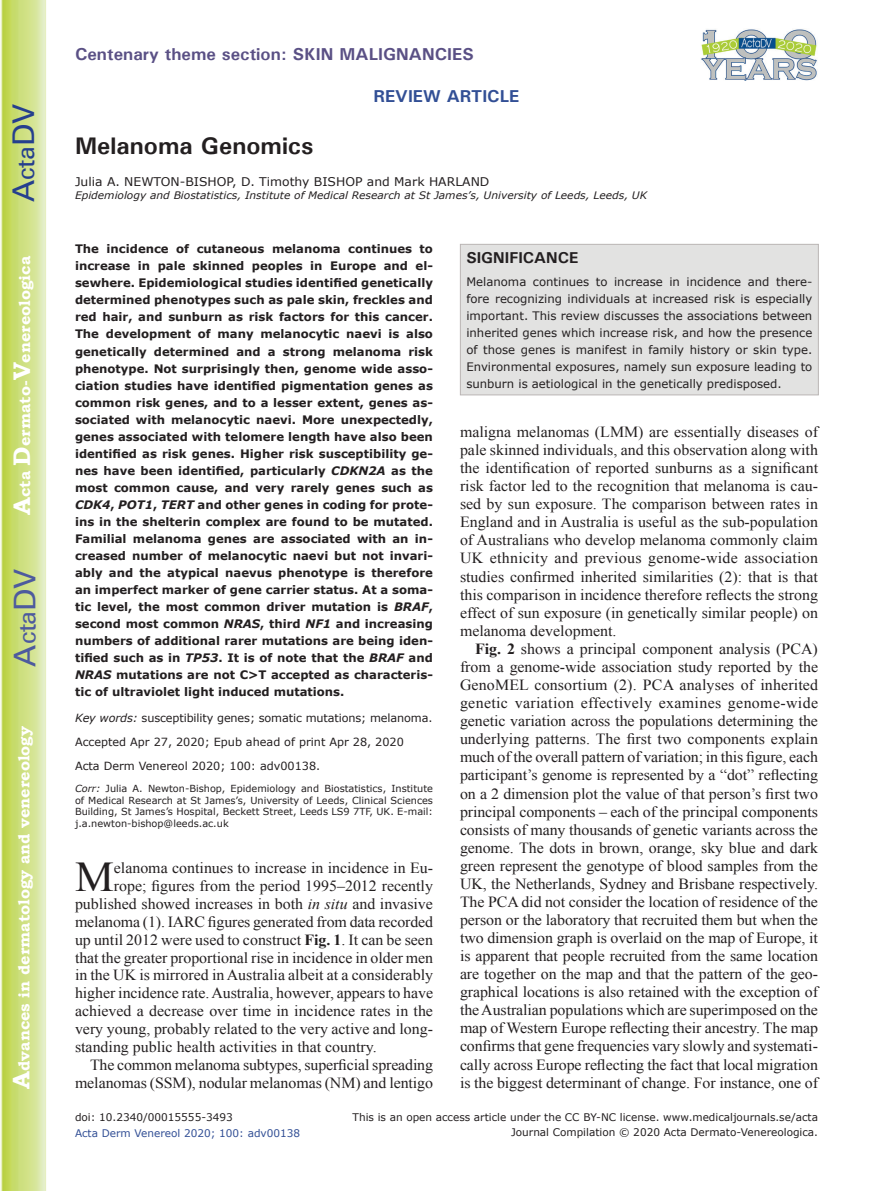
<style>
.page{position:relative;width:893px;height:1191px;background:#fff}
.page>*{position:absolute;margin:0;border:0;box-sizing:border-box;transform-origin:0 0}
.t1{font:42.45px "Times New Roman";color:#231f20}
.t2{font:30px "Univers";color:#4d5a9e}
.t3{font:30px "Univers";color:#253f8e}
.t4{font:700 24px "Univers";color:#231f20}
.t5{font:700 17.25px "Univers";color:#5a5085}
.t6{font:700 17.25px "Univers";color:#324f95}
.t7{font:700 15.75px "Bookman Old Style";color:#fff}
.t8{font:700 15.75px "Univers";color:#231f20}
.t9{font:15.45px/18px "Times New Roman";color:#231f20;text-align:justify}
.t10{font:12px "Verdana";color:#231f20}
.t11{font:700 11.7px/17px "Verdana";color:#231f20;text-align:justify}
.t12{font:11.7px/17.1px "Verdana";color:#231f20;text-align:justify}
.t13{font:11.25px/24px "Verdana";color:#231f20}
.t14{font:10.5px "Verdana";color:#231f20}
.t15{font:10.5px "Verdana";color:#324f95}
.t16{font:italic 10.35px "Verdana";color:#231f20}
.t17{font:9.75px/11.7px "Verdana";color:#231f20;text-align:justify}
.s1{font-size:24px}
.s2{font-style:italic}
.s3{font-weight:700}
</style>
<div class="page">
<svg style="left:1px;top:0;width:45px;height:1191px;background:#cfe084"></svg>
<img style="left:701px;top:29px;width:116px;height:52px">
<div style="left:460px;top:244px;width:359px;height:151px;background:#e2e2e1;border:1px solid #bab5b4"></div>
<h2 class="t3" style="left:6px;top:202px;width:100px;rotate:-90deg">A<span class="s1">cta</span>DV</h2>
<p class="t7" style="left:15px;top:515px;width:260px;rotate:-90deg"><span class="s1">A</span>cta <span class="s1">D</span>ermato-<span class="s1">V</span>enereologica</p>
<h2 class="t2" style="left:7px;top:666px;width:100px;rotate:-90deg">A<span class="s1">cta</span>DV</h2>
<p class="t7" style="left:15px;top:1088px;width:364px;rotate:-90deg"><span class="s1">A</span>dvances in dermatology and venereology</p>
<p class="t5" style="left:75px;top:43px;width:400px">Centenary theme section: SKIN MALIGNANCIES</p>
<p class="t6" style="left:374px;top:85px;width:147px">REVIEW ARTICLE</p>
<h3 class="t4" style="left:75px;top:130px;width:240px">Melanoma Genomics</h3>
<p class="t10" style="left:75px;top:174px;width:416px">Julia A. NEWTON-BISHOP, D. Timothy BISHOP and Mark HARLAND</p>
<p class="t16" style="left:75px;top:189px;width:574px">Epidemiology and Biostatistics, Institute of Medical Research at St James’s, University of Leeds, Leeds, UK</p>
<p class="t11" style="left:75px;top:241px;width:359px">The incidence of cutaneous melanoma continues to increase in pale skinned peoples in Europe and el&shy;sewhere. Epidemiological studies identified genetically determined phenotypes such as pale skin, freckles and red hair, and sunburn as risk factors for this cancer.<br>The development of many melanocytic naevi is also genetically determined and a strong melanoma risk phenotype. Not surprisingly then, genome wide asso&shy;ciation studies have identified pigmentation genes as common risk genes, and to a lesser extent, genes as&shy;sociated with melanocytic naevi. More unexpectedly, genes associated with telomere length have also been identified as risk genes. Higher risk susceptibility ge&shy;nes have been identified, particularly <span class="s2">CDKN2A</span> as the most common cause, and very rarely genes such as <span class="s2">CDK4</span>, <span class="s2">POT1</span>, <span class="s2">TERT</span> and other genes in coding for prote&shy;ins in the shelterin complex are found to be mutated.<br>Familial melanoma genes are associated with an in&shy;creased number of melanocytic naevi but not invari&shy;ably and the atypical naevus phenotype is therefore an imperfect marker of gene carrier status. At a soma&shy;tic level, the most common driver mutation is <span class="s2">BRAF</span>, second most common <span class="s2">NRAS</span>, third <span class="s2">NF1</span> and increasing numbers of additional rarer mutations are being iden&shy;tified such as in <span class="s2">TP53</span>. It is of note that the <span class="s2">BRAF</span> and <span class="s2">NRAS</span> mutations are not C&gt;T accepted as characteris&shy;tic of ultraviolet light induced mutations.</p>
<p class="t13" style="left:75px;top:705px;width:359px"><span class="s2">Key words:</span> susceptibility genes; somatic mutations; melanoma.<br>Accepted Apr 27, 2020; Epub ahead of print Apr 28, 2020<br>Acta Derm Venereol 2020; 100: adv00138.</p>
<p class="t17" style="left:75px;top:782px;width:359px"><span class="s2">Corr:</span> Julia A. Newton-Bishop, Epidemiology and Biostatistics, Institute of Medical Research at St James’s, University of Leeds, Clinical Sciences Building, St James’s Hospital, Beckett Street, Leeds LS9 7TF, UK. E-mail: j.a.newton-bishop@leeds.ac.uk</p>
<h1 class="t1" style="left:75px;top:848px;width:40px">M</h1>
<p class="t9" style="left:114px;top:859px;width:321px">elanoma continues to increase in incidence in Eu-</p>
<p class="t9" style="left:114px;top:876px;width:321px">rope; figures from the period 1995–2012 recently</p>
<p class="t9" style="left:75px;top:894px;width:359px">published showed increases in both <span class="s2">in situ</span> and invasive</p>
<p class="t9" style="left:75px;top:912px;width:359px">melanoma (1). IARC figures generated from data recorded</p>
<p class="t9" style="left:75px;top:930px;width:359px">up until 2012 were used to construct <span class="s3">Fig. 1</span>. It can be seen</p>
<p class="t9" style="left:75px;top:948px;width:360px">that the greater proportional rise in incidence in older men</p>
<p class="t9" style="left:75px;top:966px;width:360px">in the UK is mirrored in Australia albeit at a considerably</p>
<p class="t9" style="left:75px;top:984px;width:360px">higher incidence rate. Australia, however, appears to have</p>
<p class="t9" style="left:75px;top:1001px;width:360px">achieved a decrease over time in incidence rates in the</p>
<p class="t9" style="left:75px;top:1019px;width:360px">very young, probably related to the very active and long-</p>
<p class="t9" style="left:75px;top:1037px;width:303px">standing public health activities in that country.</p>
<p class="t9" style="left:90px;top:1055px;width:345px">The common melanoma subtypes, superficial spreading</p>
<p class="t9" style="left:75px;top:1073px;width:360px">melanomas (SSM), nodular melanomas (NM) and lentigo</p>
<p class="t8" style="left:466px;top:247px;width:114px">SIGNIFICANCE</p>
<p class="t12" style="left:466px;top:273px;width:348px">Melanoma continues to increase in incidence and there&shy;fore recognizing individuals at increased risk is especially important. This review discusses the associations between inherited genes which increase risk, and how the presence of those genes is manifest in family history or skin type.<br>Environmental exposures, namely sun exposure leading to sunburn is aetiological in the genetically predisposed.</p>
<p class="t9" style="left:460px;top:422px;width:360px">maligna melanomas (LMM) are essentially diseases of pale skinned individuals, and this observation along with the identification of reported sunburns as a significant risk factor led to the recognition that melanoma is cau&shy;sed by sun exposure. The comparison between rates in England and in Australia is useful as the sub-population of Australians who develop melanoma commonly claim UK ethnicity and previous genome-wide association studies confirmed inherited similarities (2): that is that this comparison in incidence therefore reflects the strong effect of sun exposure (in genetically similar people) on melanoma development.</p>
<p class="t9" style="left:460px;top:639px;width:360px;text-indent:15px"><span class="s3">Fig. 2</span> shows a principal component analysis (PCA) from a genome-wide association study reported by the GenoMEL consortium (2). PCA analyses of inherited genetic variation effectively examines genome-wide genetic variation across the populations determining the underlying patterns. The first two components explain much of the overall pattern of variation; in this figure, each participant’s genome is represented by a “dot” reflecting on a 2 dimension plot the value of that person’s first two principal components – each of the principal components consists of many thousands of genetic variants across the genome. The dots in brown, orange, sky blue and dark green represent the genotype of blood samples from the UK, the Netherlands, Sydney and Brisbane respectively.<br>The PCA did not consider the location of residence of the person or the laboratory that recruited them but when the two dimension graph is overlaid on the map of Europe, it is apparent that people recruited from the same location are together on the map and that the pattern of the geo&shy;graphical locations is also retained with the exception of the Australian populations which are superimposed on the map of Western Europe reflecting their ancestry. The map confirms that gene frequencies vary slowly and systemati&shy;cally across Europe reflecting the fact that local migration is the biggest determinant of change. For instance, one of</p>
<p class="t14" style="left:75px;top:1110px;width:159px">doi: 10.2340/00015555-3493</p>
<p class="t15" style="left:75px;top:1126px;width:227px">Acta Derm Venereol 2020; 100: adv00138</p>
<p class="t14" style="left:353px;top:1110px;width:467px">This is an open access article under the CC BY-NC license. www.medicaljournals.se/acta</p>
<p class="t14" style="left:511px;top:1125px;width:308px">Journal Compilation © 2020 Acta Dermato-Venereologica.</p>
</div>
